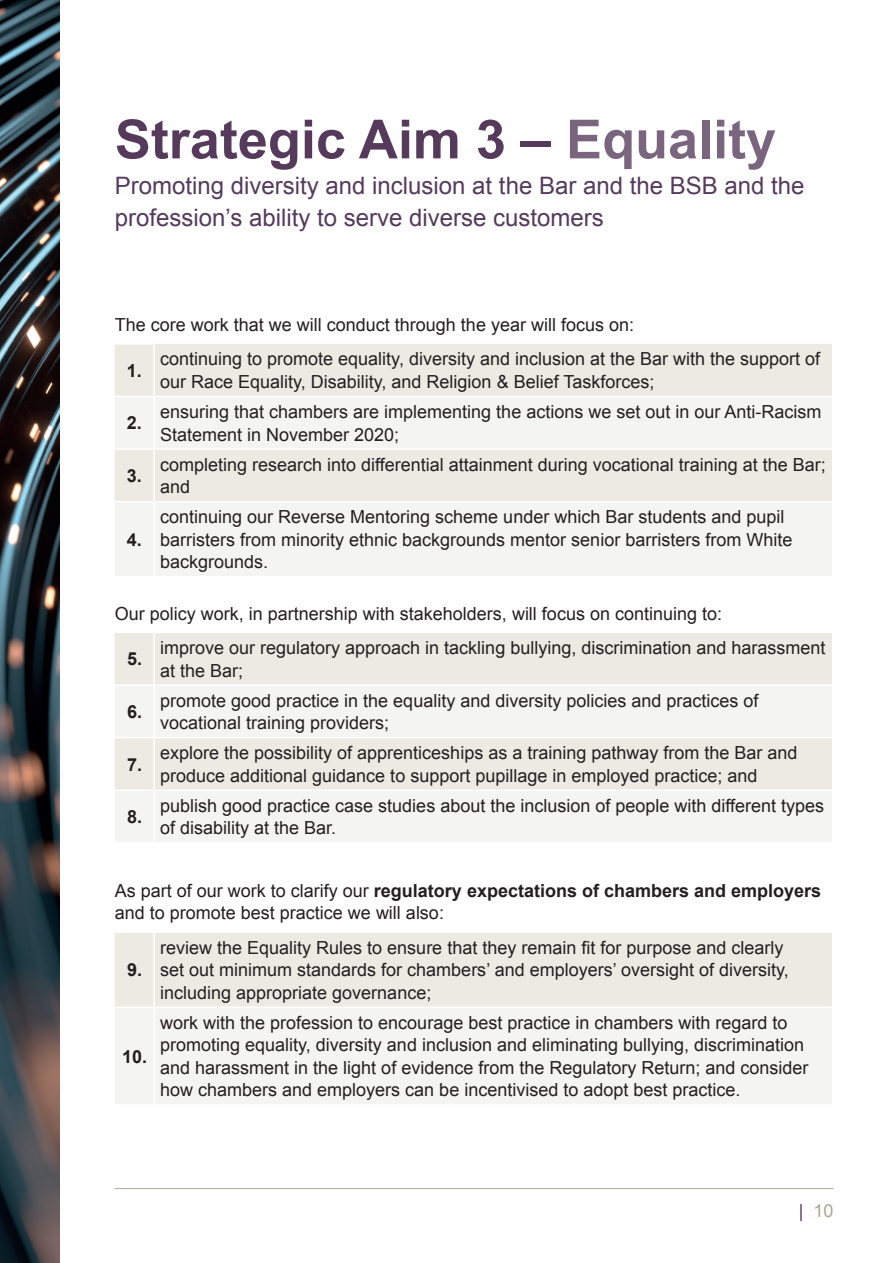
<style>
.page{position:relative;width:893px;height:1263px;background:#fff}
.page>*{position:absolute;margin:0;border:0;box-sizing:border-box;transform-origin:0 0}
.t1{font:700 54px "Arial";color:#553a5c}
.t2{font:24px/31.5px "Arial";color:#553a5c}
.t3{font:18px/22.5px "Arial";color:#231f20}
.t4{font:700 18px "Arial";color:#231f20}
.t5{font:18px "Arial";color:#aca894}
.s1{color:#7a657e}
.s2{font-weight:700}
.s3{color:#553a5c}
</style>
<div class="page">
<hr style="left:115px;top:1188px;width:718px;height:1px;background:#aca894">
<img style="left:0;top:0;width:60px;height:1263px">
<div style="left:115px;top:344px;width:717px;height:52px;background:#ebebe4"></div>
<svg style="left:115px;top:397px;width:717px;height:707px;fill:#f4f5f2"></svg>
<hr style="left:115px;top:343px;width:40px;height:2px;background:#fff">
<hr style="left:153px;top:345px;width:2px;height:51px;background:#fff">
<hr style="left:153px;top:397px;width:2px;height:51px;background:#fff">
<hr style="left:115px;top:448px;width:39px;height:2px;background:#fff">
<hr style="left:154px;top:448px;width:678px;height:2px;background:#fff">
<hr style="left:153px;top:450px;width:2px;height:51px;background:#fff">
<hr style="left:115px;top:501px;width:39px;height:1px;background:#fff">
<hr style="left:154px;top:501px;width:678px;height:1px;background:#fff">
<hr style="left:153px;top:502px;width:2px;height:74px;background:#fff">
<hr style="left:115px;top:576px;width:39px;height:1px;background:#fff">
<hr style="left:154px;top:576px;width:679px;height:1px;background:#fff">
<hr style="left:831px;top:577px;width:2px;height:55px;background:#fff">
<hr style="left:115px;top:632px;width:39px;height:1px;background:#fff">
<hr style="left:154px;top:632px;width:679px;height:1px;background:#fff">
<hr style="left:153px;top:633px;width:2px;height:51px;background:#fff">
<hr style="left:115px;top:684px;width:39px;height:2px;background:#fff">
<hr style="left:154px;top:684px;width:678px;height:2px;background:#fff">
<hr style="left:153px;top:686px;width:2px;height:51px;background:#fff">
<hr style="left:115px;top:737px;width:39px;height:1px;background:#fff">
<hr style="left:154px;top:737px;width:678px;height:1px;background:#fff">
<hr style="left:153px;top:738px;width:2px;height:51px;background:#fff">
<hr style="left:115px;top:789px;width:39px;height:2px;background:#fff">
<hr style="left:154px;top:789px;width:678px;height:2px;background:#fff">
<hr style="left:153px;top:791px;width:2px;height:51px;background:#fff">
<hr style="left:115px;top:842px;width:39px;height:2px;background:#fff">
<hr style="left:154px;top:842px;width:679px;height:2px;background:#fff">
<hr style="left:831px;top:844px;width:2px;height:87px;background:#fff">
<hr style="left:115px;top:931px;width:39px;height:2px;background:#fff">
<hr style="left:154px;top:931px;width:679px;height:2px;background:#fff">
<hr style="left:153px;top:933px;width:2px;height:73px;background:#fff">
<hr style="left:115px;top:1006px;width:39px;height:2px;background:#fff">
<hr style="left:154px;top:1006px;width:678px;height:2px;background:#fff">
<hr style="left:153px;top:1008px;width:2px;height:96px;background:#fff">
<h1 class="t1" style="left:115px;top:104px;width:663px">Strategic Aim 3 – <span class="s1">Equality</span></h1>
<h2 class="t2" style="left:115px;top:170px;width:691px">Promoting diversity and inclusion at the Bar and the BSB and the profession’s ability to serve diverse customers</h2>
<p class="t3" style="left:115px;top:314px;width:521px">The core work that we will conduct through the year will focus on:</p>
<p class="t4" style="left:127px;top:358px;width:17px">1.</p>
<p class="t3" style="left:160px;top:348px;width:662px">continuing to promote equality, diversity and inclusion at the Bar with the support of our Race Equality, Disability, and Religion &amp; Belief Taskforces;</p>
<p class="t4" style="left:127px;top:411px;width:17px">2.</p>
<p class="t3" style="left:160px;top:401px;width:663px">ensuring that chambers are implementing the actions we set out in our Anti-Racism<br>Statement in November 2020;</p>
<p class="t4" style="left:127px;top:464px;width:17px">3.</p>
<p class="t3" style="left:160px;top:453px;width:667px">completing research into differential attainment during vocational training at the Bar; and</p>
<p class="t4" style="left:127px;top:528px;width:17px">4.</p>
<p class="t3" style="left:160px;top:506px;width:634px">continuing our Reverse Mentoring scheme under which Bar students and pupil barristers from minority ethnic backgrounds mentor senior barristers from White backgrounds.</p>
<p class="t3" style="left:115px;top:602px;width:609px">Our policy work, in partnership with stakeholders, will focus on continuing to:</p>
<p class="t4" style="left:127px;top:647px;width:17px">5.</p>
<p class="t3" style="left:160px;top:637px;width:667px">improve our regulatory approach in tackling bullying, discrimination and harassment at the Bar;</p>
<p class="t4" style="left:127px;top:700px;width:17px">6.</p>
<p class="t3" style="left:160px;top:689px;width:600px">promote good practice in the equality and diversity policies and practices of vocational training providers;</p>
<p class="t4" style="left:127px;top:752px;width:17px">7.</p>
<p class="t3" style="left:160px;top:742px;width:639px">explore the possibility of apprenticeships as a training pathway from the Bar and produce additional guidance to support pupillage in employed practice; and</p>
<p class="t4" style="left:127px;top:805px;width:17px">8.</p>
<p class="t3" style="left:160px;top:794px;width:666px">publish good practice case studies about the inclusion of people with different types of disability at the Bar.</p>
<p class="t3" style="left:115px;top:879px;width:708px">As part of our work to clarify our <span class="s2">regulatory expectations of chambers and employers </span>and to promote best practice we will also:</p>
<p class="t4" style="left:127px;top:958px;width:17px">9.</p>
<p class="t4" style="left:122px;top:1044px;width:27px">10.</p>
<p class="t3" style="left:160px;top:936px;width:630px">review the Equality Rules to ensure that they remain fit for purpose and clearly set out minimum standards for chambers’ and employers’ oversight of diversity, including appropriate governance;</p>
<p class="t3" style="left:160px;top:1011px;width:650px">work with the profession to encourage best practice in chambers with regard to promoting equality, diversity and inclusion and eliminating bullying, discrimination and harassment in the light of evidence from the Regulatory Return; and consider how chambers and employers can be incentivised to adopt best practice.</p>
<p class="t5" style="left:799px;top:1198px;width:36px"><span class="s3">|</span> 10</p>
</div>
